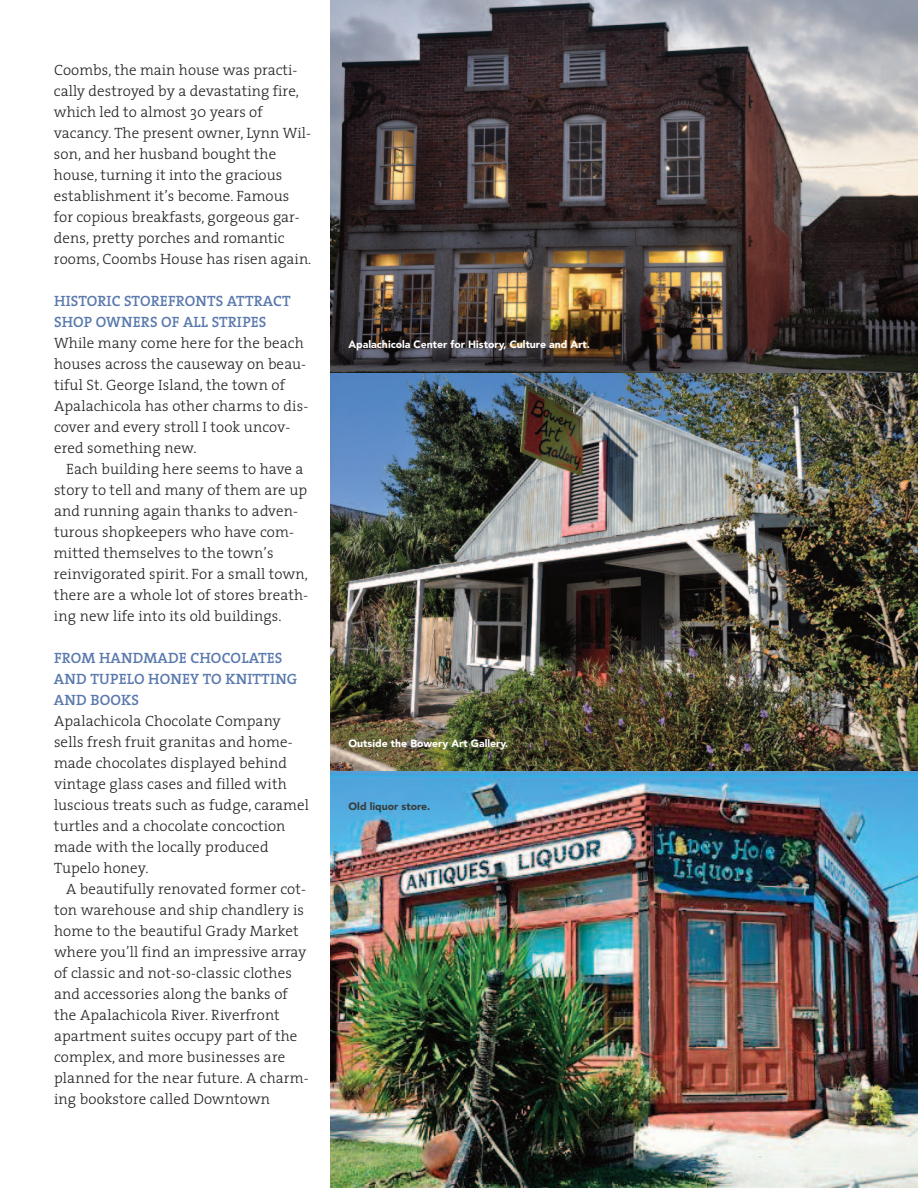
<style>
.page{position:relative;width:918px;height:1188px;background:#fff}
.page>*{position:absolute;margin:0;border:0;box-sizing:border-box;transform-origin:0 0}
.t1{font:300 15px/21px "The Serif";letter-spacing:.01em;color:#231f20}
.t2{font:15px/21px "The Serif Semi Bold Caps";letter-spacing:.01em;color:#5a79ae}
.t3{font:900 10.5px "Avenir";color:#fff}
.t4{font:900 10.5px "Avenir";color:#383b3d}
</style>
<div class="page">
<img style="left:330px;top:0;width:588px;height:374px">
<img style="left:330px;top:374px;width:588px;height:397px">
<img style="left:330px;top:771px;width:588px;height:417px">
<p class="t1" style="left:54px;top:61px;width:259px">Coombs, the main house was practi&shy;cally destroyed by a devastating fire, which led to almost 30 years of vacancy. The present owner, Lynn Wil&shy;son, and her husband bought the house, turning it into the gracious establishment it’s become. Famous for copious breakfasts, gorgeous gar&shy;dens, pretty porches and romantic rooms, Coombs House has risen again.</p>
<p class="t2" style="left:54px;top:292px;width:238px">HISTORIC STOREFRONTS ATTRACT<br>SHOP OWNERS OF ALL STRIPES</p>
<p class="t1" style="left:54px;top:334px;width:256px">While many come here for the beach houses across the causeway on beau&shy;tiful St. George Island, the town of<br>Apalachicola has other charms to dis&shy;cover and every stroll I took uncov&shy;ered something new.</p>
<p class="t1" style="left:54px;top:460px;width:256px;text-indent:12px">Each building here seems to have a story to tell and many of them are up and running again thanks to adven&shy;turous shopkeepers who have com&shy;mitted themselves to the town’s reinvigorated spirit. For a small town, there are a whole lot of stores breath&shy;ing new life into its old buildings.</p>
<p class="t2" style="left:54px;top:649px;width:245px">FROM HANDMADE CHOCOLATES<br>AND TUPELO HONEY TO KNITTING<br>AND BOOKS</p>
<p class="t1" style="left:54px;top:712px;width:257px">Apalachicola Chocolate Company sells fresh fruit granitas and home&shy;made chocolates displayed behind vintage glass cases and filled with luscious treats such as fudge, caramel turtles and a chocolate concoction made with the locally produced<br>Tupelo honey.</p>
<p class="t1" style="left:54px;top:880px;width:256px;text-indent:12px">A beautifully renovated former cot&shy;ton warehouse and ship chandlery is home to the beautiful Grady Market where you’ll find an impressive array of classic and not-so-classic clothes and accessories along the banks of the Apalachicola River. Riverfront apartment suites occupy part of the complex, and more businesses are planned for the near future. A charm&shy;ing bookstore called Downtown</p>
<p class="t3" style="left:349px;top:340px;width:243px">Apalachicola Center for History, Culture and Art.</p>
<p class="t3" style="left:349px;top:739px;width:161px">Outside the Bowery Art Gallery.</p>
<p class="t4" style="left:349px;top:802px;width:83px">Old liquor store.</p>
</div>
